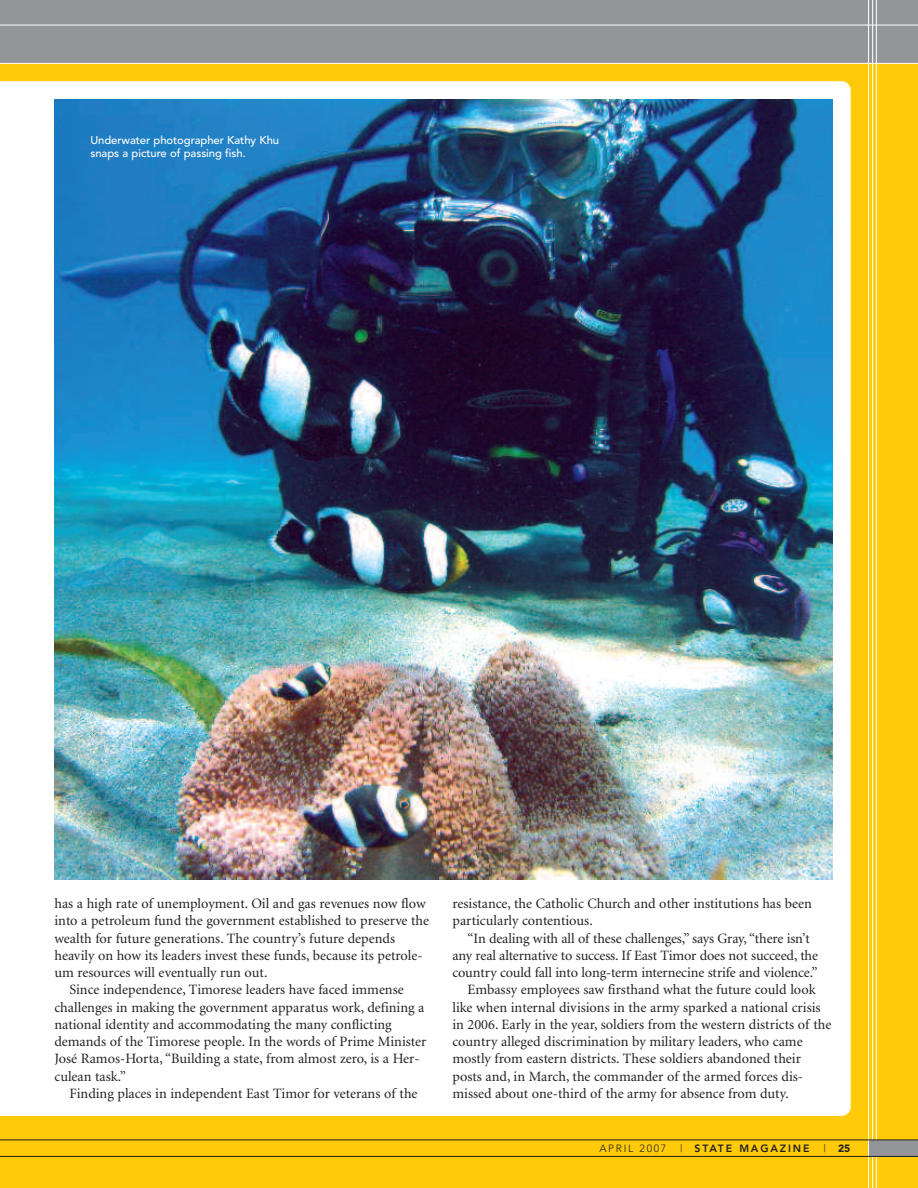
<style>
.page{position:relative;width:918px;height:1188px;background:#fff}
.page>*{position:absolute;margin:0;border:0;box-sizing:border-box;transform-origin:0 0}
.t1{font:14.25px/17.2px "Minion";color:#231f20}
.t2{font:500 11.25px/12.8px "Avenir";letter-spacing:-.005em;color:#fff}
.t3{font:800 10.5px "Avenir";letter-spacing:.175em;color:#231f20;scale:.5 1}
.t4{font:300 10.5px "Avenir";letter-spacing:.155em;color:#231f20}
.t5{font:900 10.5px "Avenir";color:#231f20}
.s1{font-weight:800}
</style>
<div class="page">
<div style="left:0;top:25px;width:918px;height:1163px;background:#feca0a"></div>
<div style="left:0;top:0;width:918px;height:63px;background:#939598"></div>
<div style="left:0;top:81px;width:851px;height:1035px;background:#fff"></div>
<hr style="left:876px;top:0;width:1px;height:1188px;background:#fff">
<hr style="left:872px;top:0;width:1px;height:1188px;background:#fff">
<hr style="left:868px;top:0;width:1px;height:1188px;background:#fff">
<hr style="left:0;top:25px;width:918px;height:1px;background:#fff">
<hr style="left:0;top:63px;width:918px;height:1px;background:#fff">
<div style="left:869px;top:1140px;width:49px;height:17px;background:#939598"></div>
<hr style="left:0;top:1156px;width:918px;height:1px;background:#231f20">
<hr style="left:0;top:1140px;width:918px;height:1px;background:#231f20">
<img style="left:54px;top:99px;width:778px;height:780px">
<p class="t2" style="left:90px;top:135px;width:190px">Underwater photographer Kathy Khu snaps a picture of passing fish.</p>
<p class="t1" style="left:54px;top:896px;width:373px">has a high rate of unemployment. Oil and gas revenues now flow</p>
<p class="t1" style="left:54px;top:913px;width:376px">into a petroleum fund the government established to preserve the</p>
<p class="t1" style="left:54px;top:931px;width:342px">wealth for future generations. The country’s future depends</p>
<p class="t1" style="left:54px;top:948px;width:370px">heavily on how its leaders invest these funds, because its petrole-</p>
<p class="t1" style="left:54px;top:965px;width:215px">um resources will eventually run out.</p>
<p class="t1" style="left:69px;top:982px;width:336px">Since independence, Timorese leaders have faced immense</p>
<p class="t1" style="left:54px;top:1000px;width:372px">challenges in making the government apparatus work, defining a</p>
<p class="t1" style="left:54px;top:1017px;width:339px">national identity and accommodating the many conflicting</p>
<p class="t1" style="left:54px;top:1034px;width:373px">demands of the Timorese people. In the words of Prime Minister</p>
<p class="t1" style="left:54px;top:1051px;width:367px">José Ramos-Horta, “Building a state, from almost zero, is a Her-</p>
<p class="t1" style="left:54px;top:1069px;width:73px">culean task.”</p>
<p class="t1" style="left:69px;top:1086px;width:350px">Finding places in independent East Timor for veterans of the</p>
<p class="t1" style="left:452px;top:896px;width:361px">resistance, the Catholic Church and other institutions has been particularly contentious.</p>
<p class="t1" style="left:467px;top:931px;width:344px">“In dealing with all of these challenges,” says Gray, “there isn’t</p>
<p class="t1" style="left:452px;top:948px;width:367px">any real alternative to success. If East Timor does not succeed, the</p>
<p class="t1" style="left:452px;top:965px;width:367px">country could fall into long-term internecine strife and violence.”</p>
<p class="t1" style="left:467px;top:982px;width:350px">Embassy employees saw firsthand what the future could look</p>
<p class="t1" style="left:452px;top:1000px;width:370px">like when internal divisions in the army sparked a national crisis</p>
<p class="t1" style="left:452px;top:1017px;width:381px">in 2006. Early in the year, soldiers from the western districts of the</p>
<p class="t1" style="left:452px;top:1034px;width:352px">country alleged discrimination by military leaders, who came</p>
<p class="t1" style="left:452px;top:1051px;width:350px">mostly from eastern districts. These soldiers abandoned their</p>
<p class="t1" style="left:452px;top:1069px;width:352px">posts and, in March, the commander of the armed forces dis-</p>
<p class="t1" style="left:452px;top:1086px;width:338px">missed about one-third of the army for absence from duty.</p>
<p class="t4" style="left:599px;top:1144px;width:68px">APRIL 2007</p>
<p class="t3" style="left:681px;top:1144px;width:259px">| STATE MAGAZINE</p>
<p class="t5" style="left:824px;top:1144px;width:28px"><span class="s1">|</span> 25</p>
</div>
